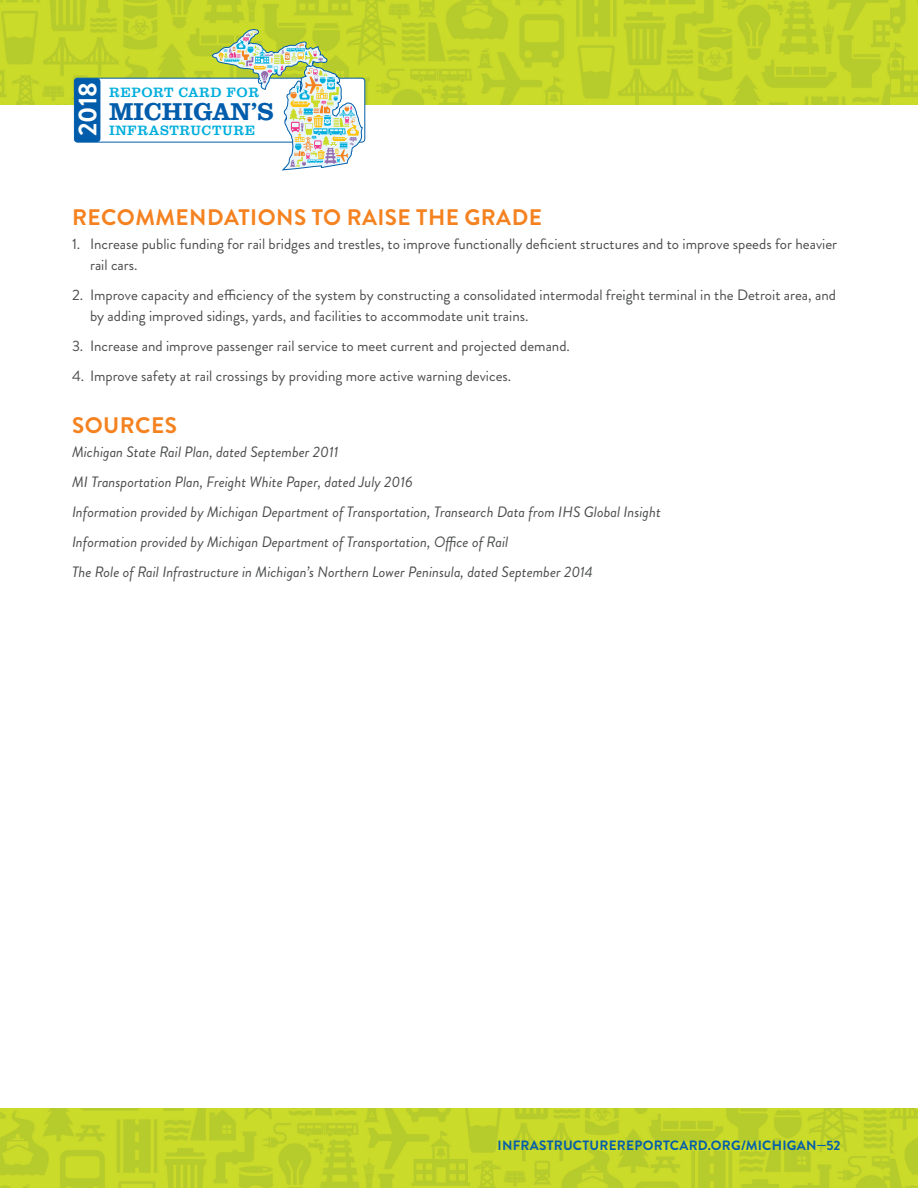
<style>
.page{position:relative;width:918px;height:1188px;background:#fff}
.page>*{position:absolute;margin:0;border:0;box-sizing:border-box;transform-origin:0 0}
.t1{font:700 25.95px "Brandon Grotesque";color:#fff}
.t2{font:500 25.2px "Clarendon URW";color:#015dab}
.t3{font:700 22.5px "Brandon Grotesque";letter-spacing:.02em;color:#f58220}
.t4{font:15px/21px "Brandon Grotesque";color:#4b4c4d}
.t5{font:italic 15px/30px "Brandon Grotesque";color:#4b4c4d}
.t6{font:13.95px "Clarendon URW";letter-spacing:.04em;color:#00aedc}
.t7{font:700 13.5px "Brandon Grotesque";letter-spacing:.02em;color:#015dab}
</style>
<div class="page">
<img style="left:0;top:1109px;width:891px;height:79px">
<img style="left:891px;top:1109px;width:27px;height:79px">
<img style="left:0;top:0;width:891px;height:104px">
<img style="left:891px;top:0;width:27px;height:104px">
<div style="left:74px;top:78px;width:291px;height:64px;background:#fff;border-radius:3px"></div>
<div style="left:74px;top:78px;width:291px;height:65px;border:1px solid #015dab;border-radius:3px"></div>
<div style="left:74px;top:78px;width:26px;height:64px;background:#015dab"></div>
<svg style="left:212px;top:29px;width:151px;height:141px"></svg>
<h1 class="t1" style="left:70px;top:136px;width:55px;rotate:-90deg">2018</h1>
<p class="t6" style="left:109px;top:82px;width:152px">REPORT CARD FOR</p>
<h2 class="t2" style="left:109px;top:97px;width:166px">MICHIGAN’S</h2>
<p class="t6" style="left:109px;top:120px;width:148px">INFRASTRUCTURE</p>
<h3 class="t3" style="left:72px;top:201px;width:471px">RECOMMENDATIONS TO RAISE THE GRADE</h3>
<p class="t4" style="left:90px;top:233px;width:749px;text-indent:-18px">1. Increase public funding for rail bridges and trestles, to improve functionally deficient structures and to improve speeds for heavier rail cars.</p>
<p class="t4" style="left:90px;top:284px;width:748px;text-indent:-18px">2. Improve capacity and efficiency of the system by constructing a consolidated intermodal freight terminal in the Detroit area, and by adding improved sidings, yards, and facilities to accommodate unit trains.</p>
<p class="t4" style="left:72px;top:335px;width:500px">3. Increase and improve passenger rail service to meet current and projected demand.</p>
<p class="t4" style="left:72px;top:365px;width:441px">4. Improve safety at rail crossings by providing more active warning devices.</p>
<h3 class="t3" style="left:72px;top:410px;width:106px">SOURCES</h3>
<p class="t5" style="left:72px;top:437px;width:590px">Michigan State Rail Plan, dated September 2011<br>MI Transportation Plan, Freight White Paper, dated July 2016<br>Information provided by Michigan Department of Transportation, Transearch Data from IHS Global Insight Information provided by Michigan Department of Transportation, Office of Rail<br>The Role of Rail Infrastructure in Michigan’s Northern Lower Peninsula, dated September 2014</p>
<p class="t7" style="left:498px;top:1136px;width:345px">INFRASTRUCTUREREPORTCARD.ORG/MICHIGAN—52</p>
</div>
